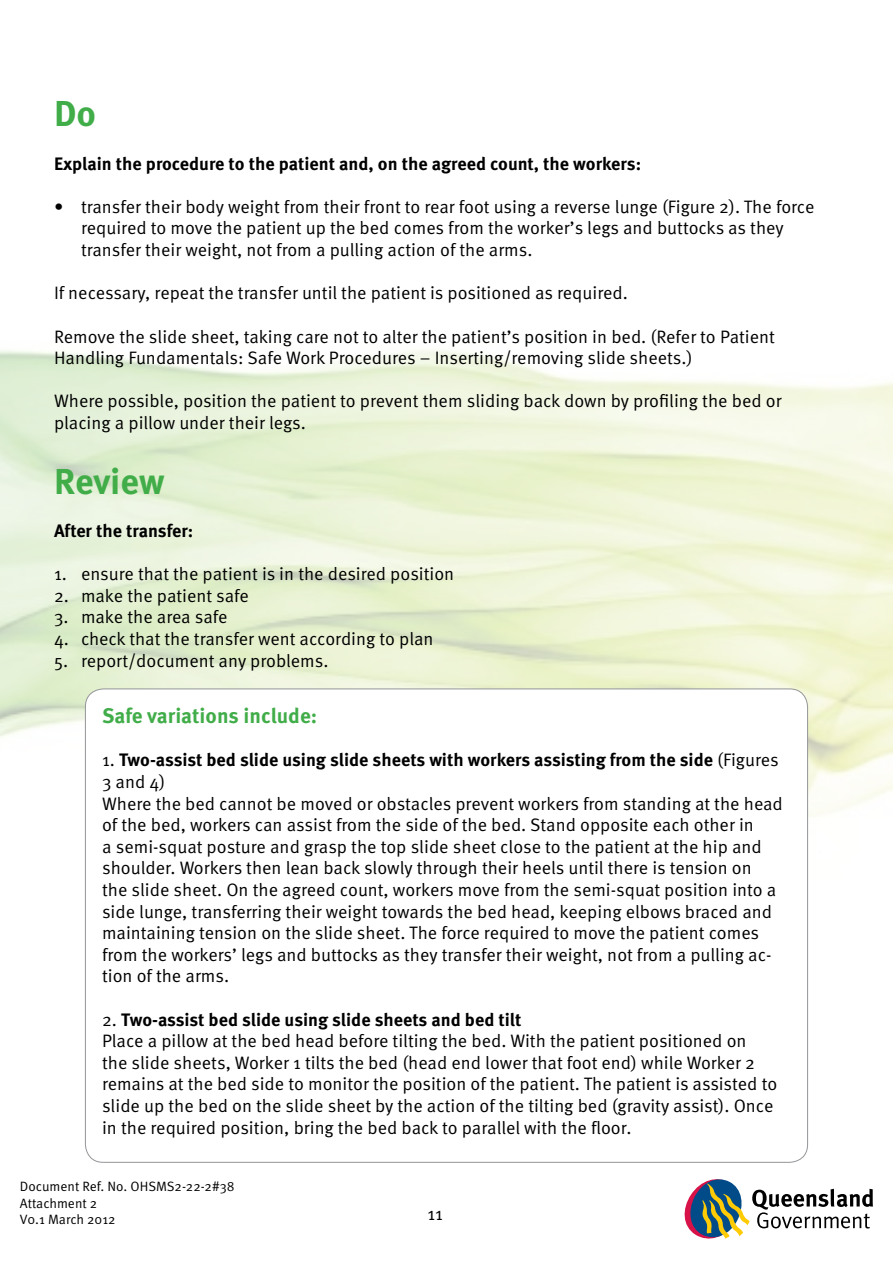
<style>
.page{position:relative;width:893px;height:1263px;background:#fff}
.page>*{position:absolute;margin:0;border:0;box-sizing:border-box;transform-origin:0 0}
.t1{font:700 36px "Meta Pro";color:#41ad49}
.t2{font:700 21px "Meta Pro";color:#41ad49}
.t3{font:18px/21.6px "Meta Pro";color:#000}
.t4{font:700 18px "Meta Pro";color:#000}
.t5{font:13.5px/16.2px "Meta Pro";color:#000}
.s1{font-weight:700}
</style>
<div class="page">
<svg style="left:684px;top:1179px;width:189px;height:60px"></svg>
<h1 class="t1" style="left:54px;top:91px;width:44px">Do</h1>
<p class="t4" style="left:54px;top:152px;width:589px">Explain the procedure to the patient and, on the agreed count, the workers:</p>
<p class="t3" style="left:81px;top:196px;width:735px;text-indent:-27px">• transfer their body weight from their front to rear foot using a reverse lunge (Figure 2). The force required to move the patient up the bed comes from the worker’s legs and buttocks as they transfer their weight, not from a pulling action of the arms.</p>
<p class="t3" style="left:54px;top:283px;width:575px">If necessary, repeat the transfer until the patient is positioned as required.</p>
<p class="t3" style="left:54px;top:326px;width:722px">Remove the slide sheet, taking care not to alter the patient’s position in bed. (Refer to Patient<br>Handling Fundamentals: Safe Work Procedures – Inserting/removing slide sheets.)</p>
<p class="t3" style="left:54px;top:391px;width:729px">Where possible, position the patient to prevent them sliding back down by profiling the bed or placing a pillow under their legs.</p>
<h1 class="t1" style="left:54px;top:458px;width:112px">Review</h1>
<p class="t4" style="left:54px;top:519px;width:141px">After the transfer:</p>
<p class="t3" style="left:54px;top:564px;width:402px">1. ensure that the patient is in the desired position</p>
<p class="t3" style="left:54px;top:585px;width:196px">2. make the patient safe</p>
<p class="t3" style="left:54px;top:607px;width:175px">3. make the area safe</p>
<p class="t3" style="left:54px;top:628px;width:381px">4. check that the transfer went according to plan</p>
<p class="t3" style="left:54px;top:650px;width:276px">5. report/document any problems.</p>
<p class="t2" style="left:102px;top:702px;width:217px">Safe variations include:</p>
<p class="t3" style="left:102px;top:750px;width:682px">1. <span class="s1">Two-assist bed slide using slide sheets with workers assisting from the side</span> (Figures 3 and 4)<br>Where the bed cannot be moved or obstacles prevent workers from standing at the head of the bed, workers can assist from the side of the bed. Stand opposite each other in<br>a semi-squat posture and grasp the top slide sheet close to the patient at the hip and shoulder. Workers then lean back slowly through their heels until there is tension on<br>the slide sheet. On the agreed count, workers move from the semi-squat position into a side lunge, transferring their weight towards the bed head, keeping elbows braced and maintaining tension on the slide sheet. The force required to move the patient comes from the workers’ legs and buttocks as they transfer their weight, not from a pulling ac&shy;tion of the arms.</p>
<p class="t3" style="left:102px;top:1009px;width:677px">2. <span class="s1">Two-assist bed slide using slide sheets and bed tilt<br></span>Place a pillow at the bed head before tilting the bed. With the patient positioned on<br>the slide sheets, Worker 1 tilts the bed (head end lower that foot end) while Worker 2 remains at the bed side to monitor the position of the patient. The patient is assisted to slide up the bed on the slide sheet by the action of the tilting bed (gravity assist). Once in the required position, bring the bed back to parallel with the floor.</p>
<p class="t5" style="left:20px;top:1179px;width:216px">Document Ref. No. OHSMS2-22-2#38<br>Attachment 2<br>V0.1 March 2012</p>
<p class="t3" style="left:427px;top:1204px;width:17px">11</p>
</div>
